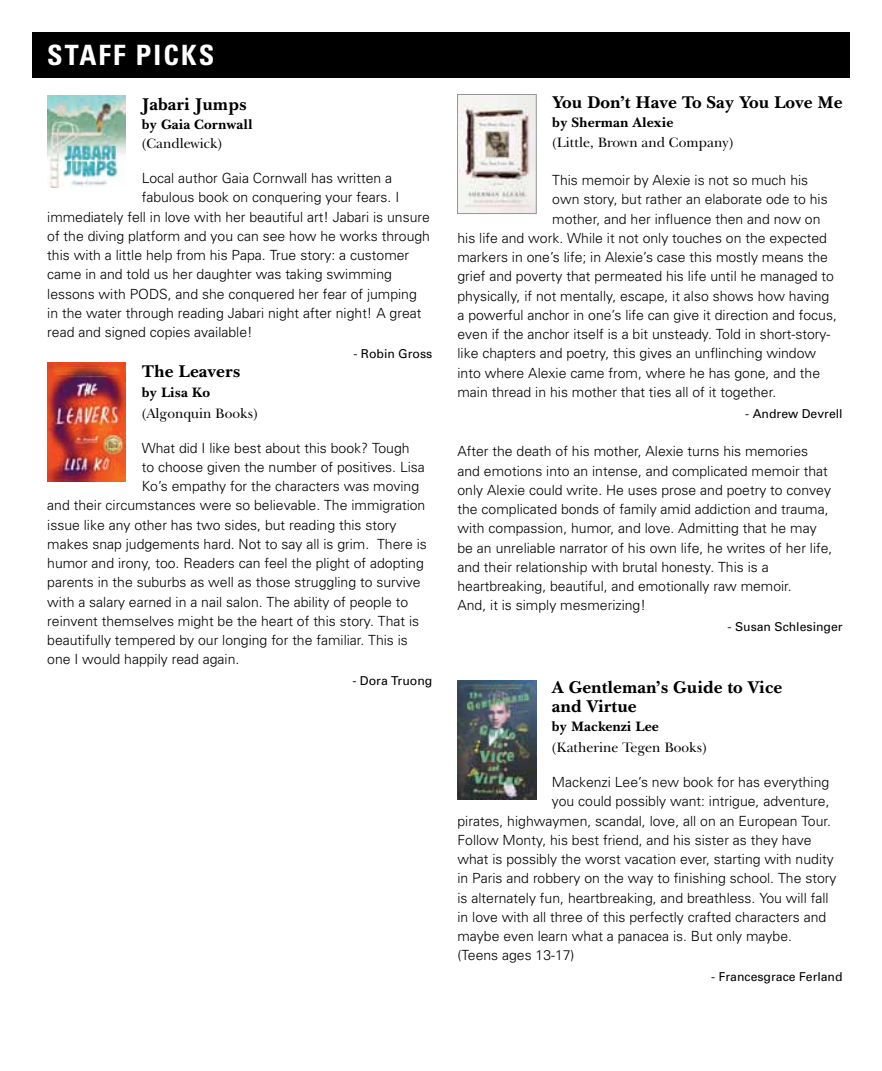
<style>
.page{position:relative;width:882px;height:1071px;background:#fff}
.page>*{position:absolute;margin:0;border:0;box-sizing:border-box;transform-origin:0 0}
.t1{font:700 condensed 28px "Univers";letter-spacing:.075em;color:#fff}
.t2{font:700 17.5px/19.2px "New Baskerville IT Cby BT";color:#000}
.t3{font:300 14px/19.2px "Univers";color:#000}
.t4{font:14px "New Baskerville IT Cby BT";color:#000}
.t5{font:700 14px "New Baskerville IT Cby BT";color:#000}
.t6{font:12.25px "Univers";color:#000}
</style>
<div class="page">
<div style="left:32px;top:32px;width:818px;height:46px;background:#000"></div>
<img style="left:47px;top:96px;width:79px;height:91px">
<img style="left:47px;top:363px;width:79px;height:119px">
<img style="left:459px;top:96px;width:76px;height:116px">
<div style="left:457px;top:94px;width:80px;height:120px;border:1px solid #939598"></div>
<img style="left:457px;top:680px;width:79px;height:119px">
<h1 class="t1" style="left:47px;top:38px;width:166px">STAFF PICKS</h1>
<p class="t2" style="left:142px;top:94px;width:106px">Jabari Jumps</p>
<p class="t5" style="left:142px;top:115px;width:112px">by Gaia Cornwall</p>
<p class="t4" style="left:142px;top:135px;width:82px">(Candlewick)</p>
<p class="t3" style="left:142px;top:168px;width:252px">Local author Gaia Cornwall has written a</p>
<p class="t3" style="left:142px;top:187px;width:259px">fabulous book on conquering your fears. I</p>
<p class="t3" style="left:47px;top:207px;width:384px">immediately fell in love with her beautiful art! Jabari is unsure</p>
<p class="t3" style="left:47px;top:226px;width:384px">of the diving platform and you can see how he works through</p>
<p class="t3" style="left:47px;top:245px;width:363px">this with a little help from his Papa. True story: a customer</p>
<p class="t3" style="left:47px;top:264px;width:346px">came in and told us her daughter was taking swimming</p>
<p class="t3" style="left:47px;top:284px;width:371px">lessons with PODS, and she conquered her fear of jumping</p>
<p class="t3" style="left:47px;top:303px;width:376px">in the water through reading Jabari night after night! A great</p>
<p class="t3" style="left:47px;top:322px;width:207px">read and signed copies available!</p>
<p class="t6" style="left:353px;top:346px;width:80px">- Robin Gross</p>
<p class="t2" style="left:142px;top:362px;width:100px">The Leavers</p>
<p class="t5" style="left:142px;top:383px;width:70px">by Lisa Ko</p>
<p class="t4" style="left:142px;top:404px;width:117px">(Algonquin Books)</p>
<p class="t3" style="left:142px;top:438px;width:269px">What did I like best about this book? Tough</p>
<p class="t3" style="left:142px;top:457px;width:285px">to choose given the number of positives. Lisa</p>
<p class="t3" style="left:142px;top:476px;width:279px">Ko’s empathy for the characters was moving</p>
<p class="t3" style="left:47px;top:495px;width:380px">and their circumstances were so believable. The immigration</p>
<p class="t3" style="left:47px;top:515px;width:351px">issue like any other has two sides, but reading this story</p>
<p class="t3" style="left:47px;top:534px;width:381px">makes snap judgements hard. Not to say all is grim. There is</p>
<p class="t3" style="left:47px;top:553px;width:378px">humor and irony, too. Readers can feel the plight of adopting</p>
<p class="t3" style="left:47px;top:572px;width:375px">parents in the suburbs as well as those struggling to survive</p>
<p class="t3" style="left:47px;top:592px;width:362px">with a salary earned in a nail salon. The ability of people to</p>
<p class="t3" style="left:47px;top:611px;width:373px">reinvent themselves might be the heart of this story. That is</p>
<p class="t3" style="left:47px;top:630px;width:362px">beautifully tempered by our longing for the familiar. This is</p>
<p class="t3" style="left:47px;top:649px;width:194px">one I would happily read again.</p>
<p class="t6" style="left:352px;top:673px;width:81px">- Dora Truong</p>
<p class="t2" style="left:552px;top:92px;width:292px">You Don’t Have To Say You Love Me</p>
<p class="t5" style="left:552px;top:114px;width:123px">by Sherman Alexie</p>
<p class="t4" style="left:552px;top:133px;width:183px">(Little, Brown and Company)</p>
<p class="t3" style="left:552px;top:170px;width:257px">This memoir by Alexie is not so much his</p>
<p class="t3" style="left:552px;top:189px;width:277px">own story, but rather an elaborate ode to his</p>
<p class="t3" style="left:552px;top:209px;width:270px">mother, and her influence then and now on</p>
<p class="t3" style="left:458px;top:228px;width:371px">his life and work. While it not only touches on the expected</p>
<p class="t3" style="left:458px;top:247px;width:372px">markers in one’s life; in Alexie’s case this mostly means the</p>
<p class="t3" style="left:458px;top:266px;width:378px">grief and poverty that permeated his life until he managed to</p>
<p class="t3" style="left:458px;top:286px;width:373px">physically, if not mentally, escape, it also shows how having</p>
<p class="t3" style="left:458px;top:305px;width:381px">a powerful anchor in one’s life can give it direction and focus,</p>
<p class="t3" style="left:458px;top:324px;width:374px">even if the anchor itself is a bit unsteady. Told in short-story-</p>
<p class="t3" style="left:458px;top:343px;width:360px">like chapters and poetry, this gives an unflinching window</p>
<p class="t3" style="left:458px;top:363px;width:364px">into where Alexie came from, where he has gone, and the</p>
<p class="t3" style="left:458px;top:382px;width:320px">main thread in his mother that ties all of it together.</p>
<p class="t6" style="left:745px;top:406px;width:99px">- Andrew Devrell</p>
<p class="t3" style="left:458px;top:441px;width:376px">After the death of his mother, Alexie turns his memories and emotions into an intense, and complicated memoir that only Alexie could write. He uses prose and poetry to convey the complicated bonds of family amid addiction and trauma, with compassion, humor, and love. Admitting that he may be an unreliable narrator of his own life, he writes of her life, and their relationship with brutal honesty. This is a heartbreaking, beautiful, and emotionally raw memoir.<br>And, it is simply mesmerizing!</p>
<p class="t6" style="left:728px;top:619px;width:117px">- Susan Schlesinger</p>
<p class="t2" style="left:552px;top:677px;width:232px">A Gentleman’s Guide to Vice and Virtue</p>
<p class="t5" style="left:552px;top:718px;width:108px">by Mackenzi Lee</p>
<p class="t4" style="left:552px;top:739px;width:156px">(Katherine Tegen Books)</p>
<p class="t3" style="left:552px;top:772px;width:279px">Mackenzi Lee’s new book for has everything</p>
<p class="t3" style="left:552px;top:791px;width:279px">you could possibly want: intrigue, adventure,</p>
<p class="t3" style="left:458px;top:811px;width:375px">pirates, highwaymen, scandal, love, all on an European Tour.</p>
<p class="t3" style="left:458px;top:830px;width:355px">Follow Monty, his best friend, and his sister as they have</p>
<p class="t3" style="left:458px;top:849px;width:378px">what is possibly the worst vacation ever, starting with nudity</p>
<p class="t3" style="left:458px;top:868px;width:380px">in Paris and robbery on the way to finishing school. The story</p>
<p class="t3" style="left:458px;top:888px;width:373px">is alternately fun, heartbreaking, and breathless. You will fall</p>
<p class="t3" style="left:458px;top:907px;width:370px">in love with all three of this perfectly crafted characters and</p>
<p class="t3" style="left:458px;top:926px;width:336px">maybe even learn what a panacea is. But only maybe.</p>
<p class="t3" style="left:458px;top:945px;width:119px">(Teens ages 13-17)</p>
<p class="t6" style="left:711px;top:969px;width:133px">- Francesgrace Ferland</p>
</div>
